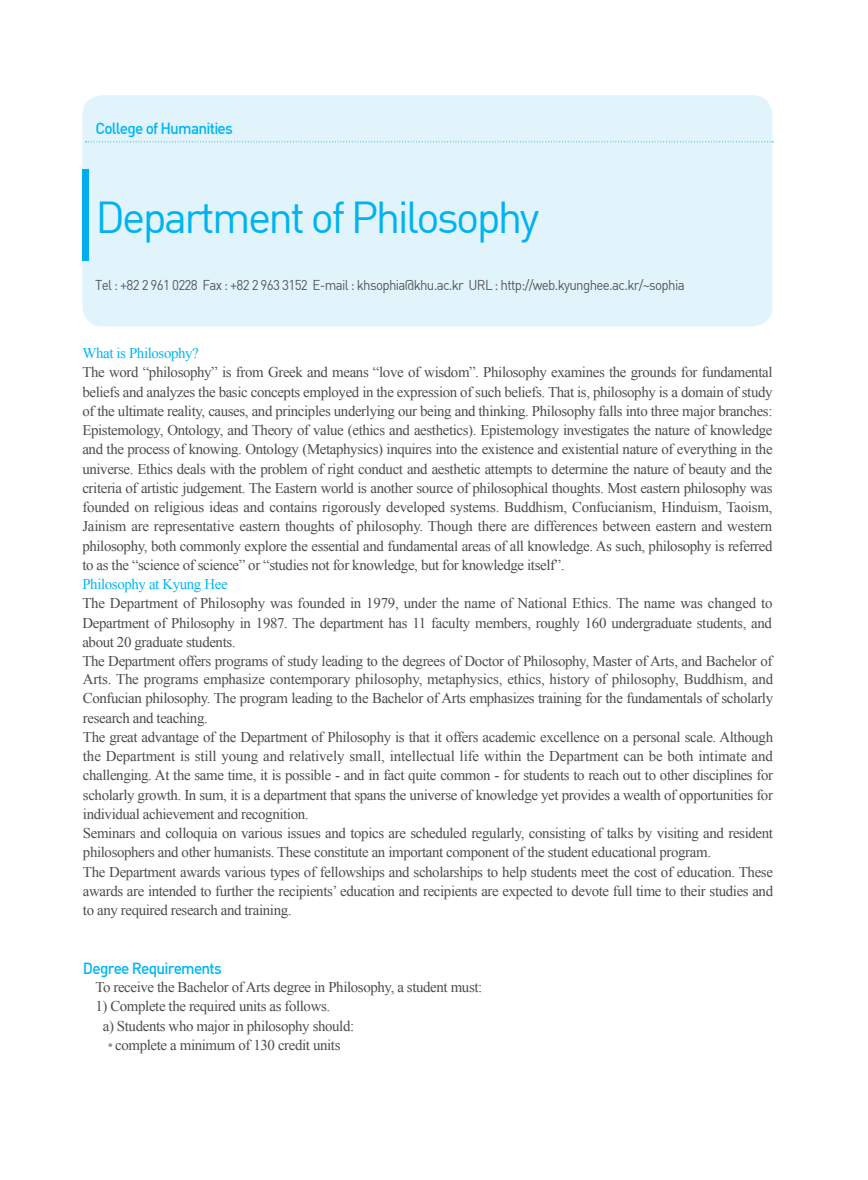
<style>
.page{position:relative;width:868px;height:1180px;background:#fff}
.page>*{position:absolute;margin:0;border:0;box-sizing:border-box;transform-origin:0 0}
.t1{font:43.75px "Dinreg";letter-spacing:-.06em;color:#00b3ef}
.t2{font:15.75px "Dinmed";letter-spacing:-.05em;color:#00b6f0}
.t3{font:14.88px/19.2px "Times New Roman";letter-spacing:-.025em;color:#4b4c4d}
.t4{font:14.88px "Times New Roman";letter-spacing:-.025em;color:#00b6f0}
.t5{font:14px "Dinreg";letter-spacing:-.05em;color:#57585a;scale:.95 1}
.s1{color:#939598}
</style>
<div class="page">
<div style="left:82px;top:95px;width:690px;height:231px;background:#e1f4fc;border-radius:20px"></div>
<div style="left:82px;top:169px;width:7px;height:92px;background:#00aeef"></div>
<svg style="left:86px;top:141px;width:687px;height:1px"></svg>
<p class="t2" style="left:95px;top:118px;width:139px">College of Humanities</p>
<h1 class="t1" style="left:95px;top:190px;width:445px">Department of Philosophy</h1>
<p class="t5" style="left:95px;top:276px;width:622px">Tel : +82 2 961 0228 Fax : +82 2 963 3152 E-mail : khsophia@khu.ac.kr URL : http://web.kyunghee.ac.kr/~sophia</p>
<p class="t4" style="left:82px;top:343px;width:118px">What is Philosophy?</p>
<p class="t3" style="left:82px;top:362px;width:691px;text-align:justify">The word “philosophy” is from Greek and means “love of wisdom”. Philosophy examines the grounds for fundamental beliefs and analyzes the basic concepts employed in the expression of such beliefs. That is, philosophy is a domain of study of the ultimate reality, causes, and principles underlying our being and thinking. Philosophy falls into three major branches:<br>Epistemology, Ontology, and Theory of value (ethics and aesthetics). Epistemology investigates the nature of knowledge and the process of knowing. Ontology (Metaphysics) inquires into the existence and existential nature of everything in the universe. Ethics deals with the problem of right conduct and aesthetic attempts to determine the nature of beauty and the criteria of artistic judgement. The Eastern world is another source of philosophical thoughts. Most eastern philosophy was founded on religious ideas and contains rigorously developed systems. Buddhism, Confucianism, Hinduism, Taoism, Jainism are representative eastern thoughts of philosophy. Though there are differences between eastern and western philosophy, both commonly explore the essential and fundamental areas of all knowledge. As such, philosophy is referred to as the “science of science” or “studies not for knowledge, but for knowledge itself”.</p>
<p class="t4" style="left:82px;top:574px;width:147px">Philosophy at Kyung Hee</p>
<p class="t3" style="left:82px;top:593px;width:691px">The Department of Philosophy was founded in 1979, under the name of National Ethics. The name was changed to Department of Philosophy in 1987. The department has 11 faculty members, roughly 160 undergraduate students, and about 20 graduate students.<br>The Department offers programs of study leading to the degrees of Doctor of Philosophy, Master of Arts, and Bachelor of</p>
<p class="t3" style="left:83px;top:669px;width:691px">Arts. The programs emphasize contemporary philosophy, metaphysics, ethics, history of philosophy, Buddhism, and Confucian philosophy. The program leading to the Bachelor of Arts emphasizes training for the fundamentals of scholarly research and teaching.<br>The great advantage of the Department of Philosophy is that it offers academic excellence on a personal scale. Although the Department is still young and relatively small, intellectual life within the Department can be both intimate and challenging. At the same time, it is possible - and in fact quite common - for students to reach out to other disciplines for scholarly growth. In sum, it is a department that spans the universe of knowledge yet provides a wealth of opportunities for individual achievement and recognition.<br>Seminars and colloquia on various issues and topics are scheduled regularly, consisting of talks by visiting and resident philosophers and other humanists. These constitute an important component of the student educational program.<br>The Department awards various types of fellowships and scholarships to help students meet the cost of education. These awards are intended to further the recipients’ education and recipients are expected to devote full time to their studies and to any required research and training.</p>
<p class="t2" style="left:83px;top:958px;width:140px">Degree Requirements</p>
<p class="t3" style="left:95px;top:977px;width:388px">To receive the Bachelor of Arts degree in Philosophy, a student must:</p>
<p class="t3" style="left:103px;top:996px;width:253px;text-indent:-7px">1) Complete the required units as follows.<br>a) Students who major in philosophy should:</p>
<p class="t3" style="left:108px;top:1034px;width:234px"><span class="s1">•</span> complete a minimum of 130 credit units</p>
</div>
